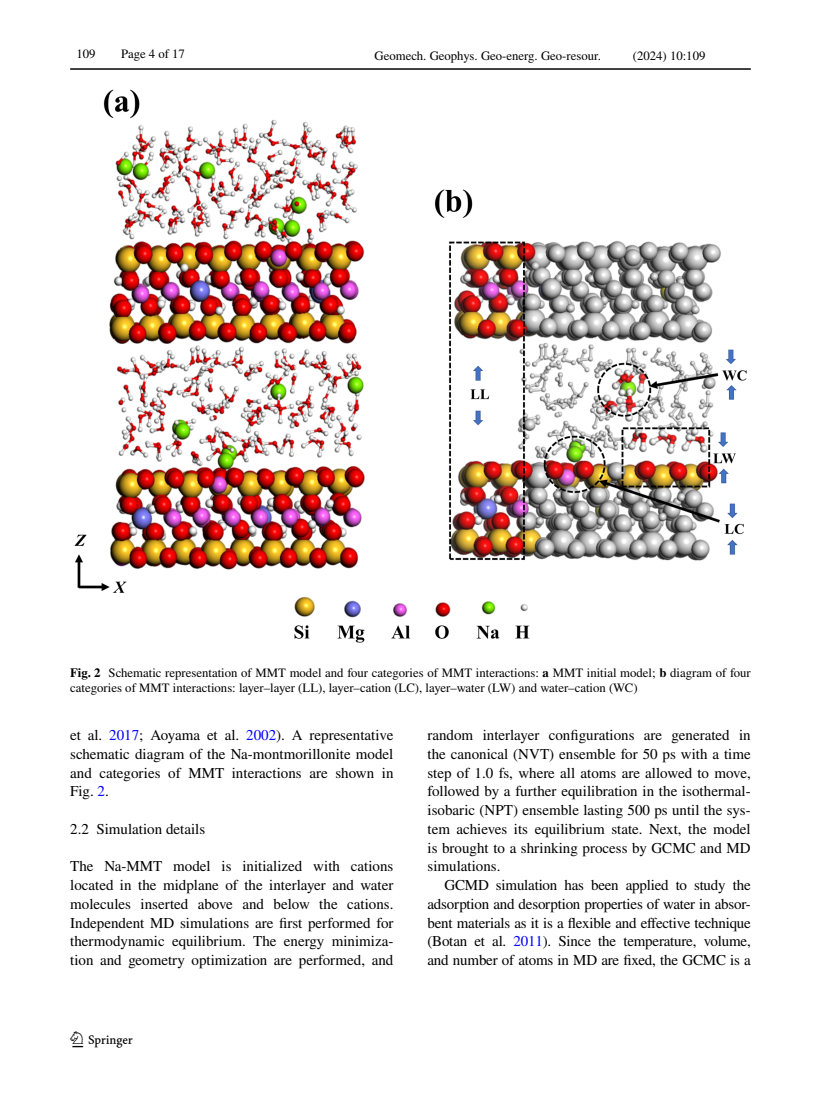
<style>
.page{position:relative;width:821px;height:1106px;background:#fff}
.page>*{position:absolute;margin:0;border:0;box-sizing:border-box;transform-origin:0 0}
.t1{font:22.5px "Springnew Regular 2";color:#000}
.t2{font:15px/18.8px "STIX";color:#000;text-align:justify}
.t3{font:12.75px/15px "STIX";color:#000}
.s1{font-weight:700}
.s2{color:#00f}
</style>
<div class="page">
<hr style="left:70px;top:68px;width:680px;height:2px;background:#000">
<img style="left:74px;top:89px;width:673px;height:553px">
<p class="t3" style="left:77px;top:47px;width:21px">109</p>
<p class="t3" style="left:121px;top:47px;width:65px">Page 4 of 17</p>
<p class="t3" style="left:374px;top:49px;width:228px">Geomech. Geophys. Geo-energ. Geo-resour.</p>
<p class="t3" style="left:633px;top:49px;width:74px">(2024) 10:109</p>
<p class="t3" style="left:70px;top:666px;width:682px"><span class="s1">Fig. 2</span> Schematic representation of MMT model and four categories of MMT interactions: <span class="s1">a</span> MMT initial model; <span class="s1">b</span> diagram of four categories of MMT interactions: layer–layer (LL), layer–cation (LC), layer–water (LW) and water–cation (WC)</p>
<p class="t2" style="left:70px;top:726px;width:325px">et al. <span class="s2">2017</span>; Aoyama et al. <span class="s2">2002</span>). A representative schematic diagram of the Na-montmorillonite model and categories of MMT interactions are shown in Fig. <span class="s2">2</span>.</p>
<p class="t2" style="left:70px;top:820px;width:137px">2.2 Simulation details</p>
<p class="t2" style="left:70px;top:858px;width:325px">The Na-MMT model is initialized with cations located in the midplane of the interlayer and water molecules inserted above and below the cations.<br>Independent MD simulations are first performed for thermodynamic equilibrium. The energy minimiza&shy;tion and geometry optimization are performed, and</p>
<h1 class="t1" style="left:72px;top:1031px;width:62px">1 3</h1>
<p class="t2" style="left:427px;top:726px;width:325px">random interlayer configurations are generated in the canonical (NVT) ensemble for 50 ps with a time step of 1.0 fs, where all atoms are allowed to move, followed by a further equilibration in the isothermal&shy;isobaric (NPT) ensemble lasting 500 ps until the sys&shy;tem achieves its equilibrium state. Next, the model is brought to a shrinking process by GCMC and MD simulations.</p>
<p class="t2" style="left:427px;top:876px;width:325px;text-indent:17px">GCMD simulation has been applied to study the adsorption and desorption properties of water in absor&shy;bent materials as it is a flexible and effective technique (Botan et al. <span class="s2">2011</span>). Since the temperature, volume, and number of atoms in MD are fixed, the GCMC is a</p>
</div>
